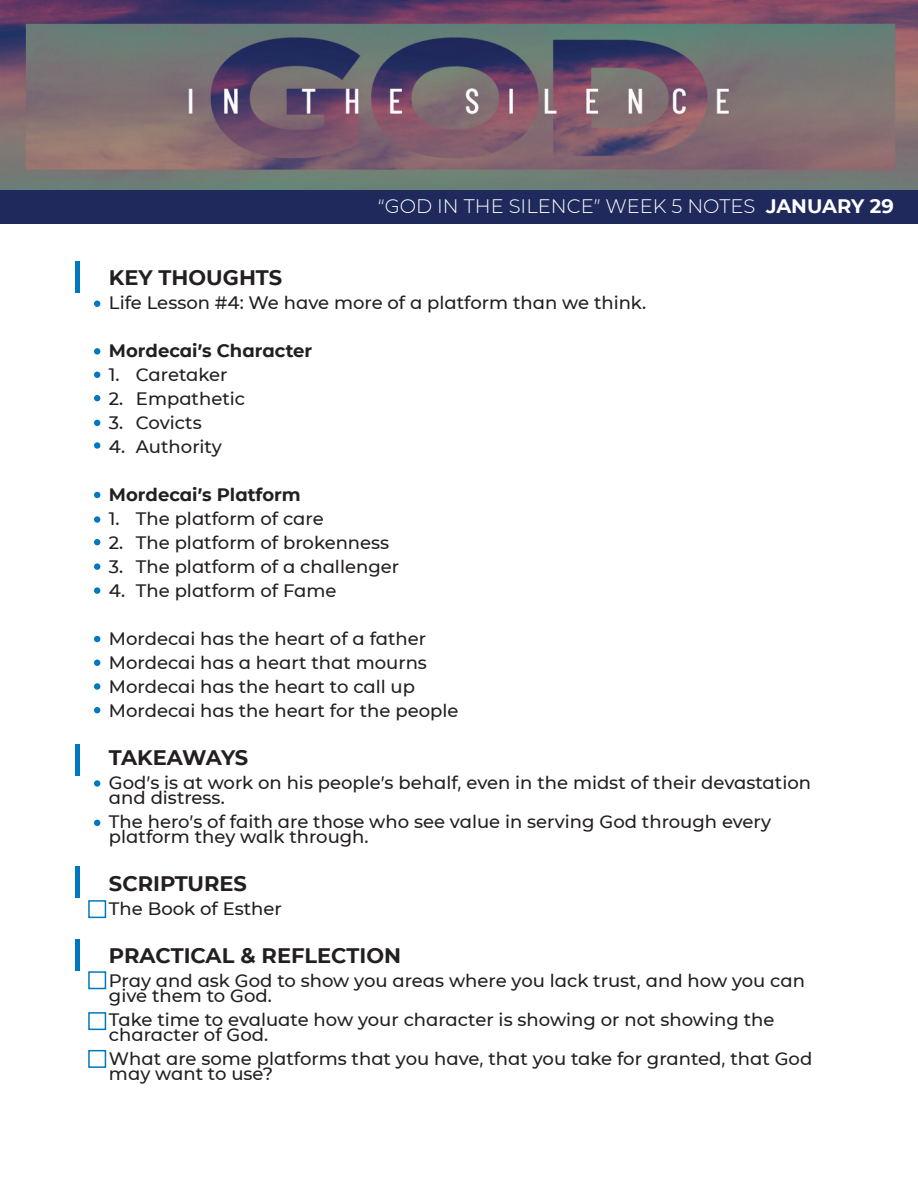
<style>
.page{position:relative;width:918px;height:1188px;background:#fff}
.page>*{position:absolute;margin:0;border:0;box-sizing:border-box;transform-origin:0 0}
.t1{font:700 21px "CMG Sans";color:#231f20}
.t2{font:700 21px "CMG Sans";letter-spacing:-.025em;color:#231f20}
.t3{font:300 19.5px "CMG Sans";color:#fff}
.t4{font:500 18px/15px "CMG Sans";color:#231f20}
.t5{font:700 18px "CMG Sans";color:#231f20}
.s1{font-weight:700}
</style>
<div class="page">
<div style="left:88px;top:900px;width:18px;height:18px;border:2px solid #0078c0"></div>
<div style="left:88px;top:971px;width:18px;height:18px;border:2px solid #0078c0"></div>
<div style="left:88px;top:1012px;width:18px;height:18px;border:2px solid #0078c0"></div>
<div style="left:88px;top:1050px;width:18px;height:18px;border:2px solid #0078c0"></div>
<div style="left:75px;top:262px;width:5px;height:31px;background:#0078c0"></div>
<div style="left:75px;top:744px;width:5px;height:31px;background:#0078c0"></div>
<div style="left:75px;top:867px;width:5px;height:31px;background:#0078c0"></div>
<div style="left:75px;top:939px;width:5px;height:32px;background:#0078c0"></div>
<svg style="left:94px;top:301px;width:6px;height:6px"></svg>
<div style="left:94px;top:348px;width:6px;height:7px;background:#0078c0;border-radius:50%"></div>
<svg style="left:94px;top:372px;width:6px;height:6px"></svg>
<svg style="left:94px;top:395px;width:6px;height:6px"></svg>
<svg style="left:94px;top:420px;width:6px;height:6px"></svg>
<div style="left:94px;top:442px;width:6px;height:7px;background:#0078c0;border-radius:50%"></div>
<svg style="left:94px;top:492px;width:6px;height:6px"></svg>
<div style="left:94px;top:516px;width:6px;height:7px;background:#0078c0;border-radius:50%"></div>
<svg style="left:94px;top:539px;width:6px;height:6px"></svg>
<div style="left:94px;top:563px;width:6px;height:7px;background:#0078c0;border-radius:50%"></div>
<div style="left:94px;top:587px;width:6px;height:7px;background:#0078c0;border-radius:50%"></div>
<svg style="left:94px;top:636px;width:6px;height:6px"></svg>
<svg style="left:94px;top:660px;width:6px;height:6px"></svg>
<div style="left:94px;top:683px;width:6px;height:7px;background:#0078c0;border-radius:50%"></div>
<svg style="left:94px;top:707px;width:6px;height:6px"></svg>
<div style="left:94px;top:780px;width:6px;height:7px;background:#0078c0;border-radius:50%"></div>
<svg style="left:94px;top:820px;width:6px;height:6px"></svg>
<div style="left:0;top:188px;width:918px;height:36px;background:#1f295b"></div>
<img style="left:0;top:0;width:918px;height:189px">
<p class="t3" style="left:378px;top:193px;width:518px">“GOD IN THE SILENCE” WEEK 5 NOTES <span class="s1">JANUARY 29</span></p>
<p class="t1" style="left:109px;top:262px;width:175px">KEY THOUGHTS</p>
<p class="t4" style="left:109px;top:294px;width:539px">Life Lesson #4: We have more of a platform than we think.</p>
<p class="t5" style="left:109px;top:337px;width:205px">Mordecai’s Character</p>
<p class="t4" style="left:109px;top:366px;width:120px">1. Caretaker</p>
<p class="t4" style="left:109px;top:390px;width:138px">2. Empathetic</p>
<p class="t4" style="left:109px;top:414px;width:94px">3. Covicts</p>
<p class="t4" style="left:109px;top:438px;width:114px">4. Authority</p>
<p class="t5" style="left:109px;top:481px;width:193px">Mordecai’s Platform</p>
<p class="t4" style="left:109px;top:510px;width:216px">1. The platform of care</p>
<p class="t4" style="left:109px;top:534px;width:282px">2. The platform of brokenness</p>
<p class="t4" style="left:109px;top:558px;width:292px">3. The platform of a challenger</p>
<p class="t4" style="left:109px;top:582px;width:229px">4. The platform of Fame</p>
<p class="t4" style="left:109px;top:626px;width:351px;line-height:24px">Mordecai has the heart of a father Mordecai has a heart that mourns Mordecai has the heart to call up Mordecai has the heart for the people</p>
<p class="t2" style="left:109px;top:742px;width:141px">TAKEAWAYS</p>
<p class="t4" style="left:109px;top:774px;width:704px">God’s is at work on his people’s behalf, even in the midst of their devastation and distress.</p>
<p class="t4" style="left:109px;top:813px;width:664px">The hero’s of faith are those who see value in serving God through every platform they walk through.</p>
<p class="t1" style="left:109px;top:868px;width:140px">SCRIPTURES</p>
<p class="t4" style="left:109px;top:900px;width:174px">The Book of Esther</p>
<p class="t1" style="left:109px;top:940px;width:294px">PRACTICAL &amp; REFLECTION</p>
<p class="t4" style="left:109px;top:972px;width:697px">Pray and ask God to show you areas where you lack trust, and how you can give them to God.</p>
<p class="t4" style="left:109px;top:1011px;width:667px">Take time to evaluate how your character is showing or not showing the character of God.</p>
<p class="t4" style="left:109px;top:1050px;width:705px">What are some platforms that you have, that you take for granted, that God may want to use?</p>
</div>
